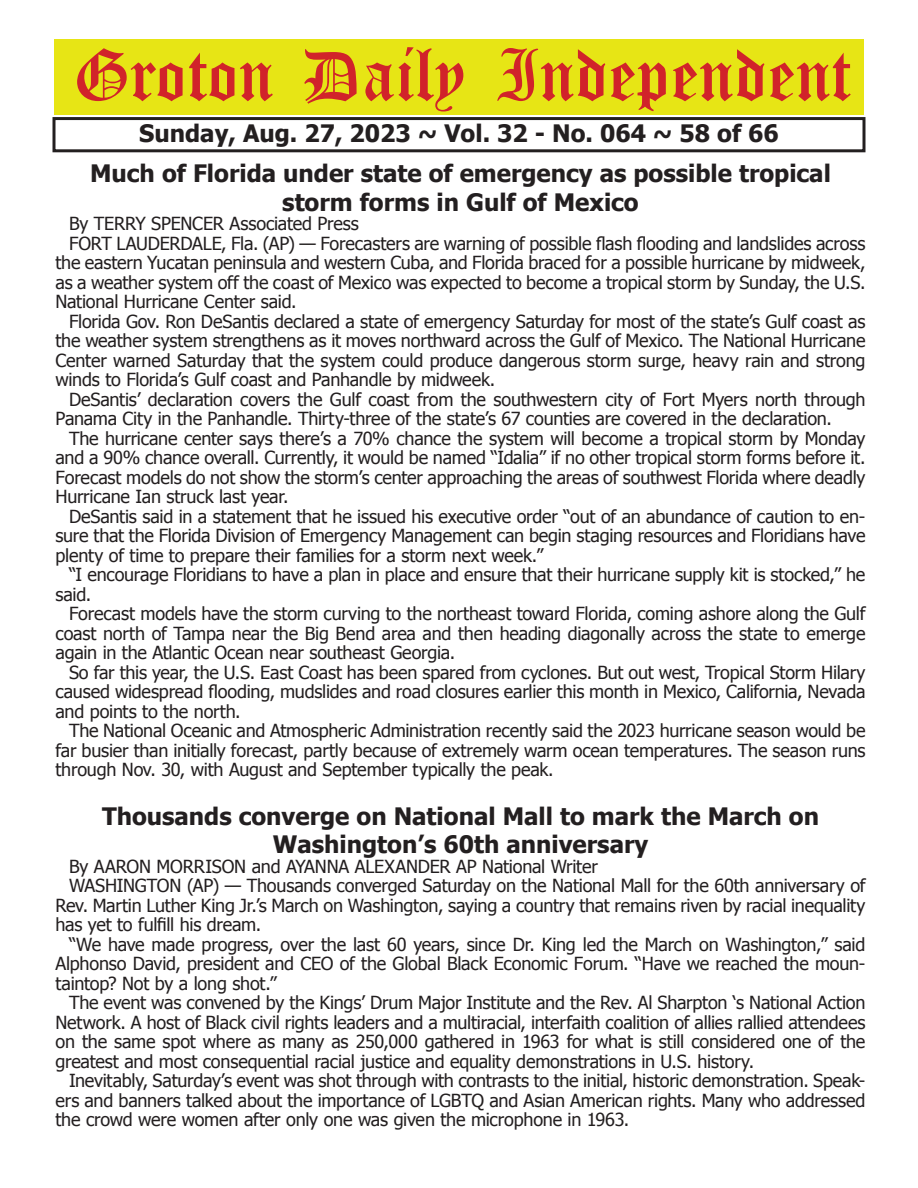
<style>
.page{position:relative;width:918px;height:1188px;background:#fff}
.page>*{position:absolute;margin:0;border:0;box-sizing:border-box;transform-origin:0 0}
.t1{font:54px "Old English Five";color:#d1232a}
.t2{font:700 24px/28.8px "Tahoma";color:#231f20;text-align:center}
.t3{font:18px "Tahoma";letter-spacing:-.01em;color:#231f20}
</style>
<div class="page">
<div style="left:52px;top:117px;width:814px;height:35px;border:3px solid #231f20"></div>
<div style="left:54px;top:40px;width:810px;height:75px;background:#e7e515"></div>
<h1 class="t1" style="left:73px;top:50px;width:779px">Groton Daily Independent</h1>
<h2 class="t2" style="left:139px;top:117px;width:641px">Sunday, Aug. 27, 2023 ~ Vol. 32 - No. 064 ~ 58 of 66</h2>
<h2 class="t2" style="left:90px;top:157px;width:742px">Much of Florida under state of emergency as possible tropical storm forms in Gulf of Mexico</h2>
<p class="t3" style="left:69px;top:212px;width:292px">By TERRY SPENCER Associated Press</p>
<p class="t3" style="left:69px;top:231px;width:798px">FORT LAUDERDALE, Fla. (AP) — Forecasters are warning of possible flash flooding and landslides across</p>
<p class="t3" style="left:56px;top:251px;width:812px">the eastern Yucatan peninsula and western Cuba, and Florida braced for a possible hurricane by midweek,</p>
<p class="t3" style="left:56px;top:270px;width:812px">as a weather system off the coast of Mexico was expected to become a tropical storm by Sunday, the U.S.</p>
<p class="t3" style="left:56px;top:290px;width:243px">National Hurricane Center said.</p>
<p class="t3" style="left:69px;top:309px;width:798px">Florida Gov. Ron DeSantis declared a state of emergency Saturday for most of the state’s Gulf coast as</p>
<p class="t3" style="left:56px;top:329px;width:811px">the weather system strengthens as it moves northward across the Gulf of Mexico. The National Hurricane</p>
<p class="t3" style="left:56px;top:348px;width:812px">Center warned Saturday that the system could produce dangerous storm surge, heavy rain and strong</p>
<p class="t3" style="left:56px;top:368px;width:441px">winds to Florida’s Gulf coast and Panhandle by midweek.</p>
<p class="t3" style="left:69px;top:387px;width:798px">DeSantis’ declaration covers the Gulf coast from the southwestern city of Fort Myers north through</p>
<p class="t3" style="left:56px;top:407px;width:778px">Panama City in the Panhandle. Thirty-three of the state’s 67 counties are covered in the declaration.</p>
<p class="t3" style="left:69px;top:426px;width:798px">The hurricane center says there’s a 70% chance the system will become a tropical storm by Monday</p>
<p class="t3" style="left:56px;top:446px;width:811px">and a 90% chance overall. Currently, it would be named “Idalia” if no other tropical storm forms before it.</p>
<p class="t3" style="left:56px;top:465px;width:812px">Forecast models do not show the storm’s center approaching the areas of southwest Florida where deadly</p>
<p class="t3" style="left:56px;top:485px;width:235px">Hurricane Ian struck last year.</p>
<p class="t3" style="left:69px;top:504px;width:798px">DeSantis said in a statement that he issued his executive order “out of an abundance of caution to en-</p>
<p class="t3" style="left:56px;top:524px;width:811px">sure that the Florida Division of Emergency Management can begin staging resources and Floridians have</p>
<p class="t3" style="left:56px;top:543px;width:489px">plenty of time to prepare their families for a storm next week.”</p>
<p class="t3" style="left:69px;top:563px;width:798px">“I encourage Floridians to have a plan in place and ensure that their hurricane supply kit is stocked,” he</p>
<p class="t3" style="left:56px;top:582px;width:37px">said.</p>
<p class="t3" style="left:69px;top:602px;width:798px">Forecast models have the storm curving to the northeast toward Florida, coming ashore along the Gulf</p>
<p class="t3" style="left:56px;top:621px;width:811px">coast north of Tampa near the Big Bend area and then heading diagonally across the state to emerge</p>
<p class="t3" style="left:56px;top:641px;width:401px">again in the Atlantic Ocean near southeast Georgia.</p>
<p class="t3" style="left:69px;top:660px;width:798px">So far this year, the U.S. East Coast has been spared from cyclones. But out west, Tropical Storm Hilary</p>
<p class="t3" style="left:56px;top:680px;width:812px">caused widespread flooding, mudslides and road closures earlier this month in Mexico, California, Nevada</p>
<p class="t3" style="left:56px;top:699px;width:187px">and points to the north.</p>
<p class="t3" style="left:69px;top:719px;width:798px">The National Oceanic and Atmospheric Administration recently said the 2023 hurricane season would be</p>
<p class="t3" style="left:56px;top:738px;width:812px">far busier than initially forecast, partly because of extremely warm ocean temperatures. The season runs</p>
<p class="t3" style="left:56px;top:758px;width:500px">through Nov. 30, with August and September typically the peak.</p>
<h2 class="t2" style="left:102px;top:800px;width:719px">Thousands converge on National Mall to mark the March on<br>Washington’s 60th anniversary</h2>
<p class="t3" style="left:69px;top:854px;width:530px">By AARON MORRISON and AYANNA ALEXANDER AP National Writer</p>
<p class="t3" style="left:69px;top:874px;width:798px">WASHINGTON (AP) — Thousands converged Saturday on the National Mall for the 60th anniversary of</p>
<p class="t3" style="left:56px;top:893px;width:812px">Rev. Martin Luther King Jr.’s March on Washington, saying a country that remains riven by racial inequality</p>
<p class="t3" style="left:56px;top:913px;width:207px">has yet to fulfill his dream.</p>
<p class="t3" style="left:69px;top:932px;width:798px">“We have made progress, over the last 60 years, since Dr. King led the March on Washington,” said</p>
<p class="t3" style="left:56px;top:952px;width:812px">Alphonso David, president and CEO of the Global Black Economic Forum. “Have we reached the moun-</p>
<p class="t3" style="left:56px;top:971px;width:223px">taintop? Not by a long shot.”</p>
<p class="t3" style="left:69px;top:991px;width:798px">The event was convened by the Kings’ Drum Major Institute and the Rev. Al Sharpton ‘s National Action</p>
<p class="t3" style="left:56px;top:1010px;width:812px">Network. A host of Black civil rights leaders and a multiracial, interfaith coalition of allies rallied attendees</p>
<p class="t3" style="left:56px;top:1030px;width:811px">on the same spot where as many as 250,000 gathered in 1963 for what is still considered one of the</p>
<p class="t3" style="left:56px;top:1049px;width:700px">greatest and most consequential racial justice and equality demonstrations in U.S. history.</p>
<p class="t3" style="left:69px;top:1069px;width:798px">Inevitably, Saturday’s event was shot through with contrasts to the initial, historic demonstration. Speak-</p>
<p class="t3" style="left:56px;top:1088px;width:812px">ers and banners talked about the importance of LGBTQ and Asian American rights. Many who addressed</p>
<p class="t3" style="left:56px;top:1108px;width:575px">the crowd were women after only one was given the microphone in 1963.</p>
</div>
